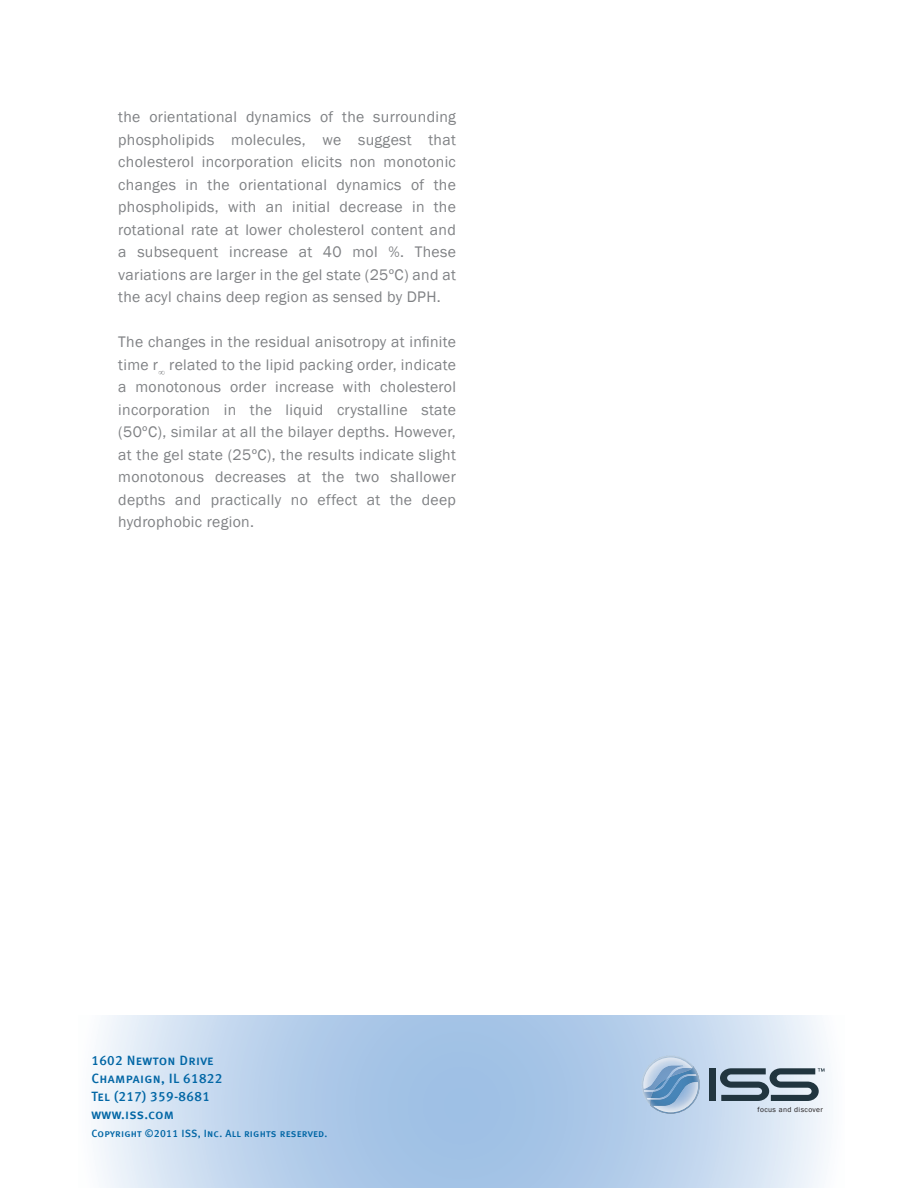
<style>
.page{position:relative;width:918px;height:1188px;background:#fff}
.page>*{position:absolute;margin:0;border:0;box-sizing:border-box;transform-origin:0 0}
.t1{font:15.75px/22.5px "Franklin Gothic";letter-spacing:.02em;color:#808285;text-align:justify}
.t2{font:13.5px "Meta Medium LF Caps";letter-spacing:.025em;color:#0166a5}
.t3{font:10.5px "Meta Medium LF Caps";letter-spacing:.025em;color:#0166a5}
.t4{font:7.5px "Franklin Gothic";letter-spacing:.05em;color:#231f20}
</style>
<div class="page">
<svg style="left:97px;top:1016px;width:730px;height:172px;background:#bbd2ec"></svg>
<div style="left:709px;top:1068px;width:6px;height:33px;background:#21353f"></div>
<svg style="left:639px;top:1056px;width:61px;height:58px;background:#99b8d7"></svg>
<svg style="left:720px;top:1068px;width:105px;height:33px;background:#7c8b96"></svg>
<p class="t1" style="left:118px;top:106px;width:339px">the orientational dynamics of the surrounding phospholipids molecules, we suggest that cholesterol incorporation elicits non monotonic changes in the orientational dynamics of the phospholipids, with an initial decrease in the rotational rate at lower cholesterol content and a subsequent increase at 40 mol %. These variations are larger in the gel state (25ºC) and at the acyl chains deep region as sensed by DPH.</p>
<p class="t1" style="left:118px;top:331px;width:339px">The changes in the residual anisotropy at infinite time r<sub>∞</sub> related to the lipid packing order, indicate a monotonous order increase with cholesterol incorporation in the liquid crystalline state (50ºC), similar at all the bilayer depths. However, at the gel state (25ºC), the results indicate slight monotonous decreases at the two shallower depths and practically no effect at the deep hydrophobic region.</p>
<p class="t2" style="left:92px;top:1053px;width:124px">1602 Newton Drive</p>
<p class="t2" style="left:92px;top:1071px;width:132px">Champaign, IL 61822</p>
<p class="t2" style="left:92px;top:1089px;width:120px">Tel (217) 359-8681</p>
<p class="t2" style="left:92px;top:1107px;width:84px">www.iss.com</p>
<p class="t3" style="left:92px;top:1128px;width:237px">Copyright ©2011 ISS, Inc. All rights reserved.</p>
<p class="t4" style="left:758px;top:1105px;width:67px">focus and discover</p>
</div>
